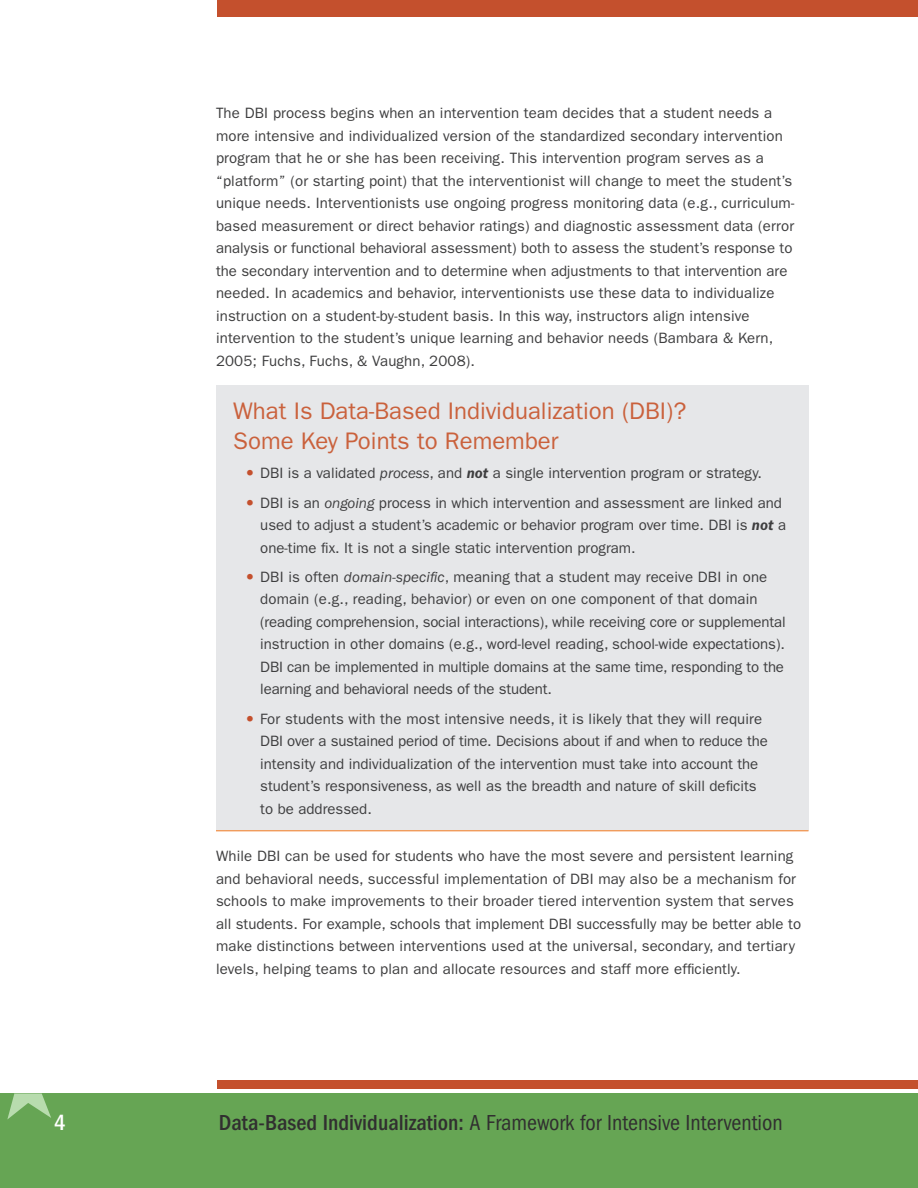
<style>
.page{position:relative;width:918px;height:1188px;background:#fff}
.page>*{position:absolute;margin:0;border:0;box-sizing:border-box;transform-origin:0 0}
.t1{font:24px/30px "ITC Franklin Gothic Std";color:#ca613c}
.t2{font:condensed 22.5px "ITC Franklin Gothic Std";color:#312f30}
.t3{font:500 condensed 22.5px "ITC Franklin Gothic Std";color:#fff}
.t4{font:15px/22.5px "ITC Franklin Gothic Std";letter-spacing:.01em;color:#3e3e3f}
.t5{font:15px/22.5px "ITC Franklin Gothic Std";letter-spacing:-.01em;color:#3e3e3f}
.s1{font-size:33px;color:#c4502d}
.s2{font-style:italic}
.s3{font-weight:600;font-style:italic}
.s4{font-weight:500}
</style>
<div class="page">
<div style="left:0;top:1094px;width:918px;height:94px;background:#66a554"></div>
<svg style="left:7px;top:1094px;width:44px;height:26px"></svg>
<div style="left:217px;top:1080px;width:701px;height:8px;background:#c4502d"></div>
<div style="left:217px;top:0;width:701px;height:16px;background:#c4502d"></div>
<div style="left:216px;top:385px;width:592px;height:446px;background:#e6e7e9"></div>
<hr style="left:216px;top:830px;width:592px;height:1px;background:#f47b21">
<p class="t4" style="left:216px;top:102px;width:580px">The DBI process begins when an intervention team decides that a student needs a more intensive and individualized version of the standardized secondary intervention program that he or she has been receiving. This intervention program serves as a “platform” (or starting point) that the interventionist will change to meet the student’s unique needs. Interventionists use ongoing progress monitoring data (e.g., curriculum&shy;based measurement or direct behavior ratings) and diagnostic assessment data (error analysis or functional behavioral assessment) both to assess the student’s response to the secondary intervention and to determine when adjustments to that intervention are needed. In academics and behavior, interventionists use these data to individualize instruction on a student-by-student basis. In this way, instructors align intensive intervention to the student’s unique learning and behavior needs (Bambara &amp; Kern, 2005; Fuchs, Fuchs, &amp; Vaughn, 2008).</p>
<h1 class="t1" style="left:233px;top:396px;width:455px">What Is Data-Based Individualization (DBI)?<br>Some Key Points to Remember</h1>
<p class="t4" style="left:240px;top:462px;width:523px"><span class="s1">•</span>DBI is a validated <span class="s2">process</span>, and <span class="s3">not</span> a single intervention program or strategy.</p>
<p class="t4" style="left:260px;top:491px;width:527px;text-indent:-20px"><span class="s1">•</span>DBI is an <span class="s2">ongoing</span> process in which intervention and assessment are linked and used to adjust a student’s academic or behavior program over time. DBI is <span class="s3">not</span> a one-time fix. It is not a single static intervention program.</p>
<p class="t5" style="left:260px;top:566px;width:527px;text-indent:-20px"><span class="s1">•</span>DBI is often <span class="s2">domain-specific</span>, meaning that a student may receive DBI in one domain (e.g., reading, behavior) or even on one component of that domain (reading comprehension, social interactions), while receiving core or supplemental instruction in other domains (e.g., word-level reading, school-wide expectations).<br>DBI can be implemented in multiple domains at the same time, responding to the learning and behavioral needs of the student.</p>
<p class="t4" style="left:260px;top:707px;width:509px;text-indent:-20px"><span class="s1">•</span>For students with the most intensive needs, it is likely that they will require DBI over a sustained period of time. Decisions about if and when to reduce the intensity and individualization of the intervention must take into account the student’s responsiveness, as well as the breadth and nature of skill deficits to be addressed.</p>
<p class="t4" style="left:216px;top:845px;width:587px">While DBI can be used for students who have the most severe and persistent learning and behavioral needs, successful implementation of DBI may also be a mechanism for schools to make improvements to their broader tiered intervention system that serves all students. For example, schools that implement DBI successfully may be better able to make distinctions between interventions used at the universal, secondary, and tertiary levels, helping teams to plan and allocate resources and staff more efficiently.</p>
<h2 class="t3" style="left:54px;top:1110px;width:13px">4</h2>
<h2 class="t2" style="left:219px;top:1110px;width:565px"><span class="s4">Data-Based Individualization:</span> A Framework for Intensive Intervention</h2>
</div>
